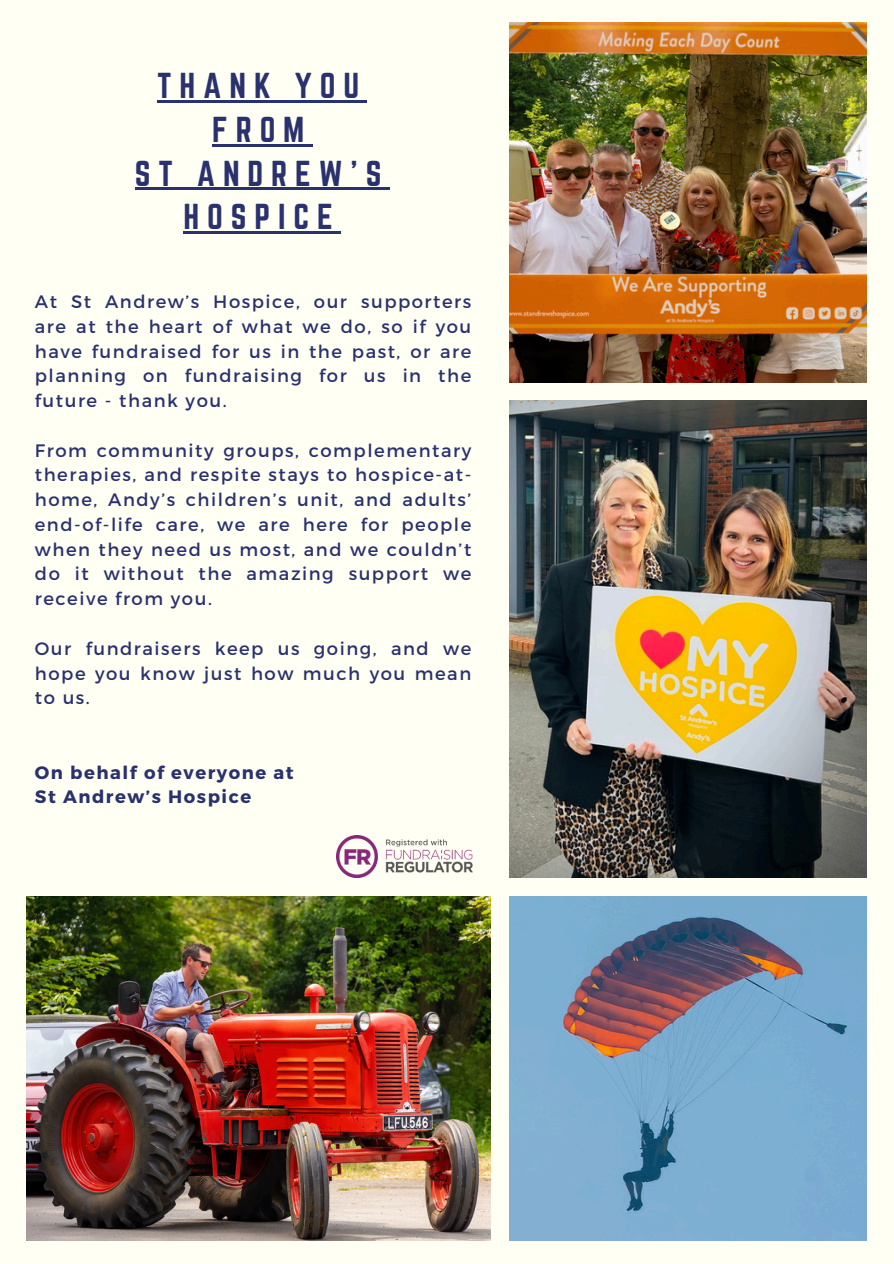
<style>
.page{position:relative;width:894px;height:1264px;background:#fff}
.page>*{position:absolute;margin:0;border:0;box-sizing:border-box;transform-origin:0 0}
.t1{font:31.5px/43.8px "Norwester";letter-spacing:.25em;color:#2a316f;text-align:center}
.t2{font:18px/24.8px "Montserrat";letter-spacing:.085em;color:#2a316f;text-align:justify}
.t3{font:700 18px/24.8px "Montserrat";letter-spacing:.085em;color:#2a316f}
</style>
<div class="page">
<div style="left:0;top:0;width:893px;height:1263px;background:#fffff4"></div>
<img style="left:509px;top:896px;width:357px;height:344px">
<img style="left:26px;top:896px;width:464px;height:344px">
<img style="left:509px;top:23px;width:357px;height:359px">
<img style="left:509px;top:400px;width:357px;height:477px">
<img style="left:336px;top:835px;width:136px;height:42px">
<hr style="left:157px;top:100px;width:210px;height:2px;background:#2a316f">
<hr style="left:212px;top:144px;width:100px;height:2px;background:#2a316f">
<hr style="left:135px;top:188px;width:254px;height:2px;background:#2a316f">
<hr style="left:183px;top:232px;width:157px;height:2px;background:#2a316f">
<h2 class="t1" style="left:135px;top:63px;width:248px">THANK YOU<br>FROM<br>ST ANDREW’S<br>HOSPICE</h2>
<h1 class="t2" style="left:35px;top:288px;width:438px">At St Andrew’s Hospice, our supporters are at the heart of what we do, so if you have fundraised for us in the past, or are planning on fundraising for us in the future - thank you.</h1>
<p class="t2" style="left:35px;top:437px;width:438px">From community groups, complementary therapies, and respite stays to hospice-at&shy;home, Andy’s children’s unit, and adults’ end-of-life care, we are here for people when they need us most, and we couldn’t do it without the amazing support we receive from you.</p>
<p class="t2" style="left:35px;top:635px;width:438px">Our fundraisers keep us going, and we hope you know just how much you mean to us.</p>
<p class="t3" style="left:35px;top:759px;width:260px">On behalf of everyone at<br>St Andrew’s Hospice</p>
</div>
